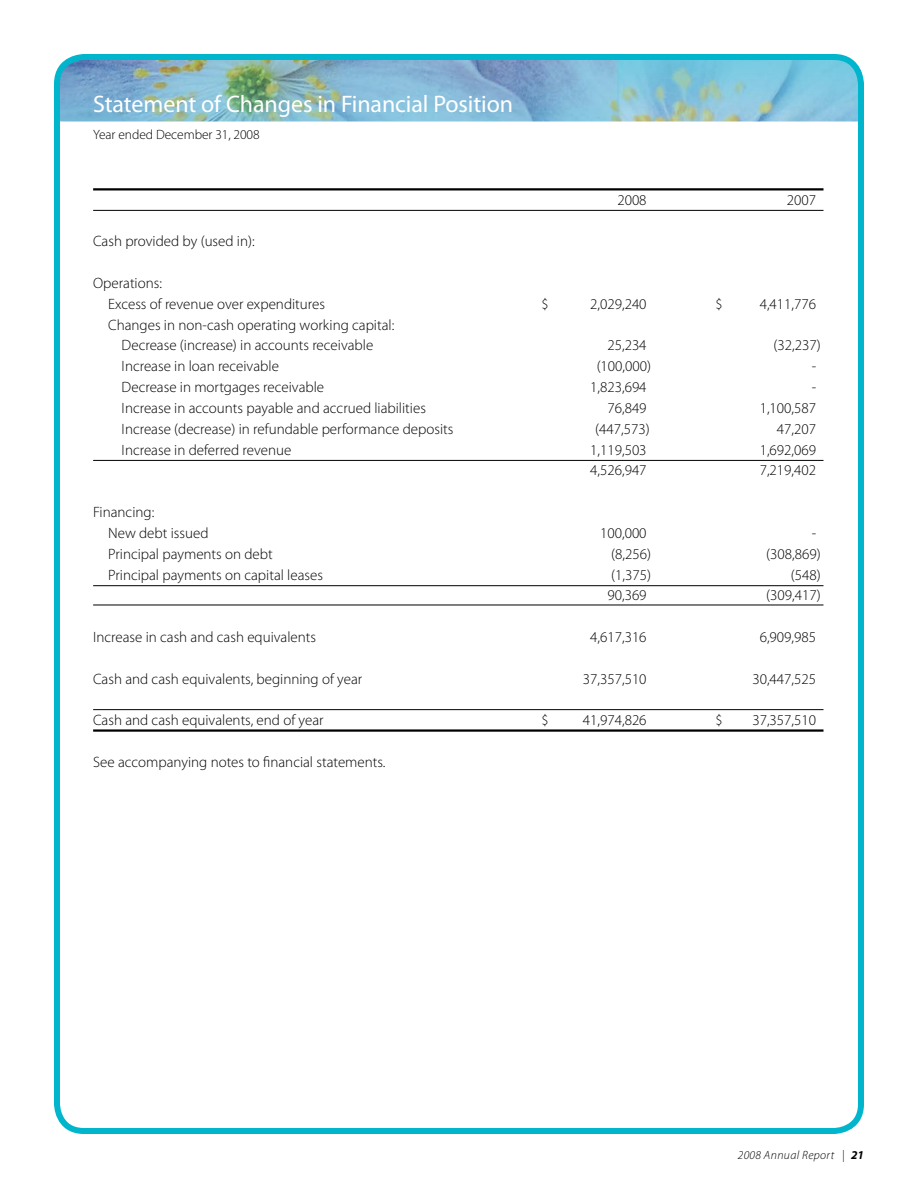
<style>
.page{position:relative;width:918px;height:1188px;background:#fff}
.page>*{position:absolute;margin:0;border:0;box-sizing:border-box;transform-origin:0 0}
.t1{font:24px "Myriad Pro";letter-spacing:-.005em;color:#fff}
.t2{font:300 15px/20.9px "Myriad Pro";color:#000}
.t3{font:300 13.5px "Myriad Pro";letter-spacing:-.005em;color:#000}
.t4{font:italic 300 12px "Myriad Pro";letter-spacing:.03em;color:#000}
.s1{font-weight:700}
</style>
<div class="page">
<img style="left:61px;top:61px;width:796px;height:61px">
<div style="left:54px;top:54px;width:810px;height:1080px;border:6px solid #00b5cc;border-radius:27px"></div>
<hr style="left:93px;top:188px;width:731px;height:2px;background:#000">
<hr style="left:93px;top:210px;width:731px;height:1px;background:#000">
<hr style="left:93px;top:460px;width:731px;height:1px;background:#000">
<hr style="left:93px;top:585px;width:731px;height:1px;background:#000">
<hr style="left:93px;top:605px;width:731px;height:1px;background:#000">
<hr style="left:93px;top:709px;width:731px;height:1px;background:#000">
<hr style="left:93px;top:729px;width:731px;height:3px;background:#000">
<h1 class="t1" style="left:93px;top:89px;width:421px">Statement of Changes in Financial Position</h1>
<p class="t3" style="left:93px;top:126px;width:168px">Year ended December 31, 2008</p>
<p class="t2" style="left:93px;top:231px;width:163px">Cash provided by (used in):</p>
<p class="t2" style="left:108px;top:272px;width:218px;text-indent:-15px">Operations:<br>Excess of revenue over expenditures</p>
<p class="t2" style="left:108px;top:314px;width:288px;text-align:center">Changes in non-cash operating working capital:<br>Decrease (increase) in accounts receivable</p>
<p class="t2" style="left:617px;top:189px;width:31px">2008</p>
<p class="t2" style="left:787px;top:189px;width:31px">2007</p>
<p class="t2" style="left:542px;top:293px;width:9px">$</p>
<p class="t2" style="left:590px;top:293px;width:58px">2,029,240</p>
<p class="t2" style="left:716px;top:293px;width:9px">$</p>
<p class="t2" style="left:760px;top:293px;width:58px">4,411,776</p>
<p class="t2" style="left:607px;top:335px;width:41px">25,234</p>
<p class="t2" style="left:773px;top:335px;width:49px">(32,237)</p>
<p class="t2" style="left:122px;top:356px;width:159px">Increase in loan receivable</p>
<p class="t2" style="left:597px;top:356px;width:56px">(100,000)</p>
<p class="t2" style="left:812px;top:356px;width:6px">-</p>
<p class="t2" style="left:122px;top:377px;width:204px">Decrease in mortgages receivable</p>
<p class="t2" style="left:590px;top:377px;width:58px">1,823,694</p>
<p class="t2" style="left:812px;top:377px;width:6px">-</p>
<p class="t2" style="left:122px;top:397px;width:306px">Increase in accounts payable and accrued liabilities</p>
<p class="t2" style="left:607px;top:397px;width:41px">76,849</p>
<p class="t2" style="left:760px;top:397px;width:58px">1,100,587</p>
<p class="t2" style="left:122px;top:418px;width:333px">Increase (decrease) in refundable performance deposits</p>
<p class="t2" style="left:595px;top:418px;width:56px">(447,573)</p>
<p class="t2" style="left:777px;top:418px;width:41px">47,207</p>
<p class="t2" style="left:122px;top:439px;width:171px">Increase in deferred revenue</p>
<p class="t2" style="left:590px;top:439px;width:58px">1,119,503</p>
<p class="t2" style="left:760px;top:439px;width:58px">1,692,069</p>
<p class="t2" style="left:590px;top:460px;width:58px">4,526,947</p>
<p class="t2" style="left:760px;top:460px;width:58px">7,219,402</p>
<p class="t2" style="left:108px;top:501px;width:102px;text-indent:-15px">Financing:<br>New debt issued</p>
<p class="t2" style="left:600px;top:522px;width:48px">100,000</p>
<p class="t2" style="left:812px;top:522px;width:6px">-</p>
<p class="t2" style="left:108px;top:543px;width:166px">Principal payments on debt</p>
<p class="t2" style="left:611px;top:543px;width:41px">(8,256)</p>
<p class="t2" style="left:766px;top:543px;width:56px">(308,869)</p>
<p class="t2" style="left:108px;top:564px;width:216px">Principal payments on capital leases</p>
<p class="t2" style="left:611px;top:564px;width:41px">(1,375)</p>
<p class="t2" style="left:791px;top:564px;width:31px">(548)</p>
<p class="t2" style="left:607px;top:585px;width:41px">90,369</p>
<p class="t2" style="left:766px;top:585px;width:56px">(309,417)</p>
<p class="t2" style="left:93px;top:626px;width:225px">Increase in cash and cash equivalents</p>
<p class="t2" style="left:590px;top:626px;width:58px">4,617,316</p>
<p class="t2" style="left:760px;top:626px;width:58px">6,909,985</p>
<p class="t2" style="left:93px;top:668px;width:271px">Cash and cash equivalents, beginning of year</p>
<p class="t2" style="left:583px;top:668px;width:65px">37,357,510</p>
<p class="t2" style="left:752px;top:668px;width:65px">30,447,525</p>
<p class="t2" style="left:93px;top:710px;width:232px">Cash and cash equivalents, end of year</p>
<p class="t2" style="left:542px;top:710px;width:9px">$</p>
<p class="t2" style="left:583px;top:710px;width:65px">41,974,826</p>
<p class="t2" style="left:716px;top:710px;width:9px">$</p>
<p class="t2" style="left:752px;top:710px;width:65px">37,357,510</p>
<p class="t2" style="left:93px;top:751px;width:294px">See accompanying notes to financial statements.</p>
<p class="t4" style="left:738px;top:1148px;width:121px">2008 Annual Report | <span class="s1">21</span></p>
</div>
